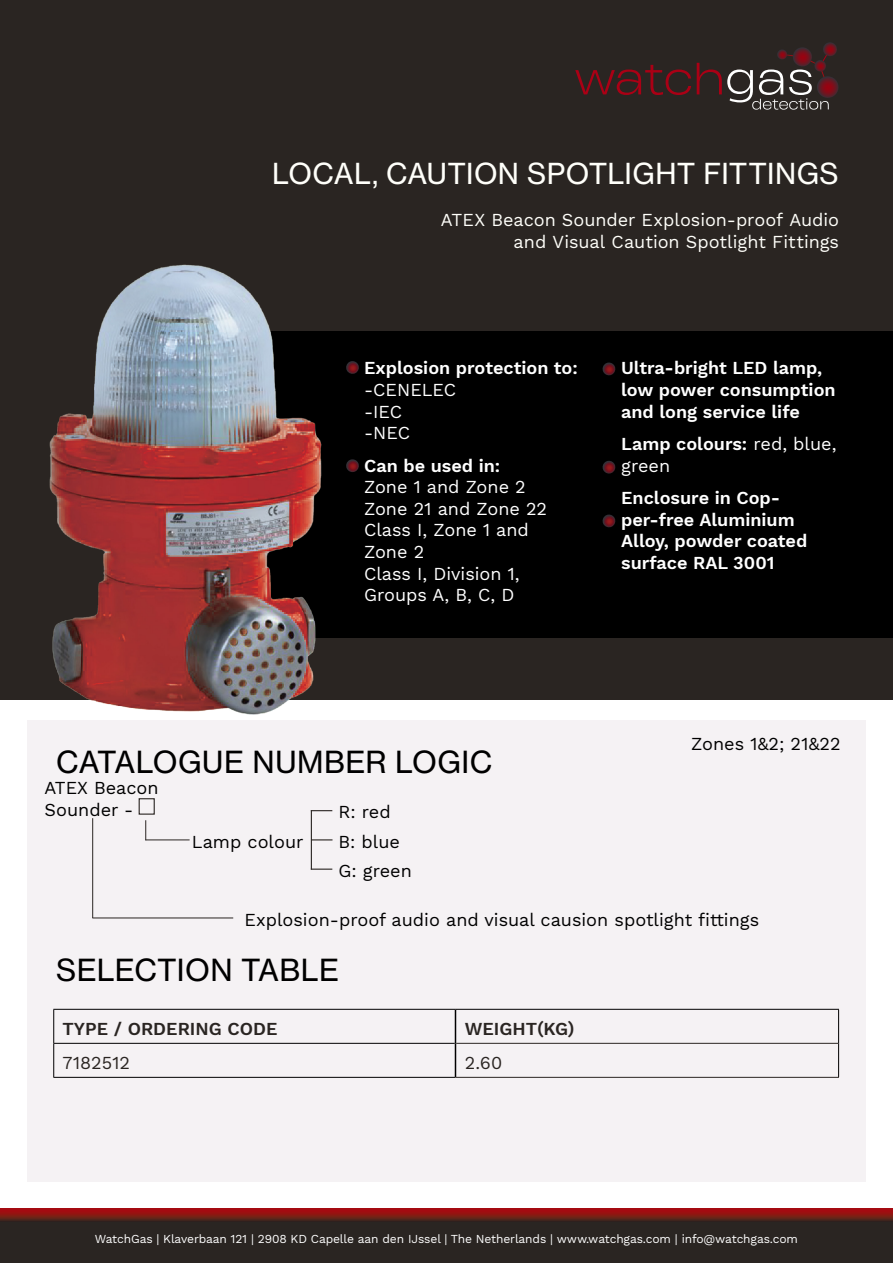
<style>
.page{position:relative;width:893px;height:1263px;background:#fff}
.page>*{position:absolute;margin:0;border:0;box-sizing:border-box;transform-origin:0 0}
.t1{font:30px "N Haas Grotesk TX Pro 55 Rg";letter-spacing:.015em;color:#000}
.t2{font:28.5px "N Haas Grotesk TX Pro 55 Rg";letter-spacing:.015em;color:#fffffa}
.t3{font:600 18px/21.6px "Work Sans";color:#fff}
.t4{font:18px/21.6px "Work Sans";color:#fff}
.t5{font:18px/21.6px "Work Sans";color:#000}
.t6{font:18px "Work Sans";letter-spacing:-.005em;color:#fffffa}
.t7{font:600 18px "Work Sans";color:#2a2522}
.t8{font:18px "Work Sans";color:#2a2522}
.t9{font:12px "Work Sans";letter-spacing:-.01em;color:#fff}
.s1{font-weight:600}
</style>
<div class="page">
<div style="left:0;top:0;width:893px;height:699px;background:#2a2522"></div>
<div style="left:0;top:1209px;width:893px;height:54px;background:#2a2522"></div>
<svg style="left:0;top:1209px;width:893px;height:12px;background:#7f1814"></svg>
<div style="left:27px;top:721px;width:839px;height:461px;background:#f5f2f4"></div>
<div style="left:237px;top:332px;width:656px;height:306px;background:#000"></div>
<svg style="left:346px;top:459px;width:13px;height:13px"></svg>
<svg style="left:346px;top:361px;width:13px;height:13px"></svg>
<svg style="left:602px;top:363px;width:14px;height:12px"></svg>
<svg style="left:602px;top:461px;width:14px;height:12px"></svg>
<svg style="left:602px;top:515px;width:14px;height:13px"></svg>
<img style="left:27px;top:264px;width:311px;height:457px">
<svg style="left:575px;top:65px;width:116px;height:30px"></svg>
<svg style="left:697px;top:42px;width:141px;height:68px"></svg>
<div style="left:139px;top:798px;width:16px;height:17px;border:1px solid #2a2522"></div>
<hr style="left:92px;top:818px;width:1px;height:100px;background:#2a2522">
<hr style="left:92px;top:917px;width:141px;height:1px;background:#2a2522">
<svg style="left:145px;top:820px;width:1px;height:19px"></svg>
<hr style="left:145px;top:839px;width:45px;height:1px;background:#2a2522">
<hr style="left:311px;top:810px;width:1px;height:59px;background:#2a2522">
<svg style="left:312px;top:810px;width:20px;height:1px"></svg>
<svg style="left:312px;top:839px;width:20px;height:1px"></svg>
<hr style="left:311px;top:868px;width:21px;height:2px;background:#2a2522">
<svg style="left:54px;top:1010px;width:784px;height:33px"></svg>
<hr style="left:456px;top:1043px;width:382px;height:1px;background:#2a2522">
<hr style="left:455px;top:1077px;width:384px;height:1px;background:#2a2522">
<hr style="left:455px;top:1009px;width:384px;height:1px;background:#000">
<hr style="left:838px;top:1010px;width:1px;height:33px;background:#000">
<hr style="left:838px;top:1043px;width:1px;height:34px;background:#000">
<hr style="left:53px;top:1009px;width:402px;height:1px;background:#000">
<hr style="left:53px;top:1010px;width:1px;height:33px;background:#000">
<hr style="left:53px;top:1043px;width:402px;height:1px;background:#000">
<hr style="left:53px;top:1044px;width:1px;height:33px;background:#000">
<hr style="left:53px;top:1077px;width:402px;height:1px;background:#000">
<hr style="left:455px;top:1010px;width:1px;height:33px;background:#000">
<hr style="left:455px;top:1043px;width:1px;height:34px;background:#000">
<p class="t2" style="left:272px;top:156px;width:568px">LOCAL, CAUTION SPOTLIGHT FITTINGS</p>
<p class="t6" style="left:441px;top:209px;width:399px">ATEX Beacon Sounder Explosion-proof Audio</p>
<p class="t6" style="left:514px;top:231px;width:327px">and Visual Caution Spotlight Fittings</p>
<p class="t3" style="left:364px;top:358px;width:215px">Explosion protection to:</p>
<p class="t4" style="left:364px;top:380px;width:94px">-CENELEC</p>
<p class="t4" style="left:364px;top:401px;width:40px">-IEC</p>
<p class="t4" style="left:364px;top:423px;width:47px">-NEC</p>
<p class="t3" style="left:364px;top:455px;width:138px">Can be used in:</p>
<p class="t4" style="left:364px;top:477px;width:163px">Zone 1 and Zone 2</p>
<p class="t4" style="left:364px;top:499px;width:184px">Zone 21 and Zone 22</p>
<p class="t4" style="left:364px;top:520px;width:166px">Class I, Zone 1 and</p>
<p class="t4" style="left:364px;top:542px;width:62px">Zone 2</p>
<p class="t4" style="left:364px;top:563px;width:157px">Class I, Division 1,<br>Groups A, B, C, D</p>
<p class="t3" style="left:621px;top:358px;width:216px">Ultra-bright LED lamp, low power consumption and long service life</p>
<p class="t4" style="left:621px;top:434px;width:217px"><span class="s1">Lamp colours:</span> red, blue, green</p>
<p class="t3" style="left:621px;top:488px;width:188px">Enclosure in Cop&shy;per-free Aluminium<br>Alloy, powder coated surface RAL 3001</p>
<p class="t1" style="left:56px;top:744px;width:438px">CATALOGUE NUMBER LOGIC</p>
<p class="t5" style="left:45px;top:778px;width:116px">ATEX Beacon<br>Sounder -</p>
<p class="t5" style="left:338px;top:802px;width:54px">R: red</p>
<p class="t5" style="left:338px;top:831px;width:63px">B: blue</p>
<p class="t5" style="left:338px;top:861px;width:75px">G: green</p>
<p class="t5" style="left:192px;top:832px;width:113px">Lamp colour</p>
<p class="t5" style="left:691px;top:734px;width:151px">Zones 1&amp;2; 21&amp;22</p>
<p class="t5" style="left:245px;top:909px;width:516px">Explosion-proof audio and visual causion spotlight fittings</p>
<p class="t1" style="left:56px;top:951px;width:284px">SELECTION TABLE</p>
<p class="t7" style="left:63px;top:1018px;width:216px">TYPE / ORDERING CODE</p>
<p class="t7" style="left:465px;top:1018px;width:111px">WEIGHT(KG)</p>
<p class="t8" style="left:63px;top:1052px;width:69px">7182512</p>
<p class="t8" style="left:465px;top:1052px;width:39px">2.60</p>
<p class="t9" style="left:95px;top:1231px;width:705px">WatchGas | Klaverbaan 121 | 2908 KD Capelle aan den IJssel | The Netherlands | www.watchgas.com | info@watchgas.com</p>
</div>
